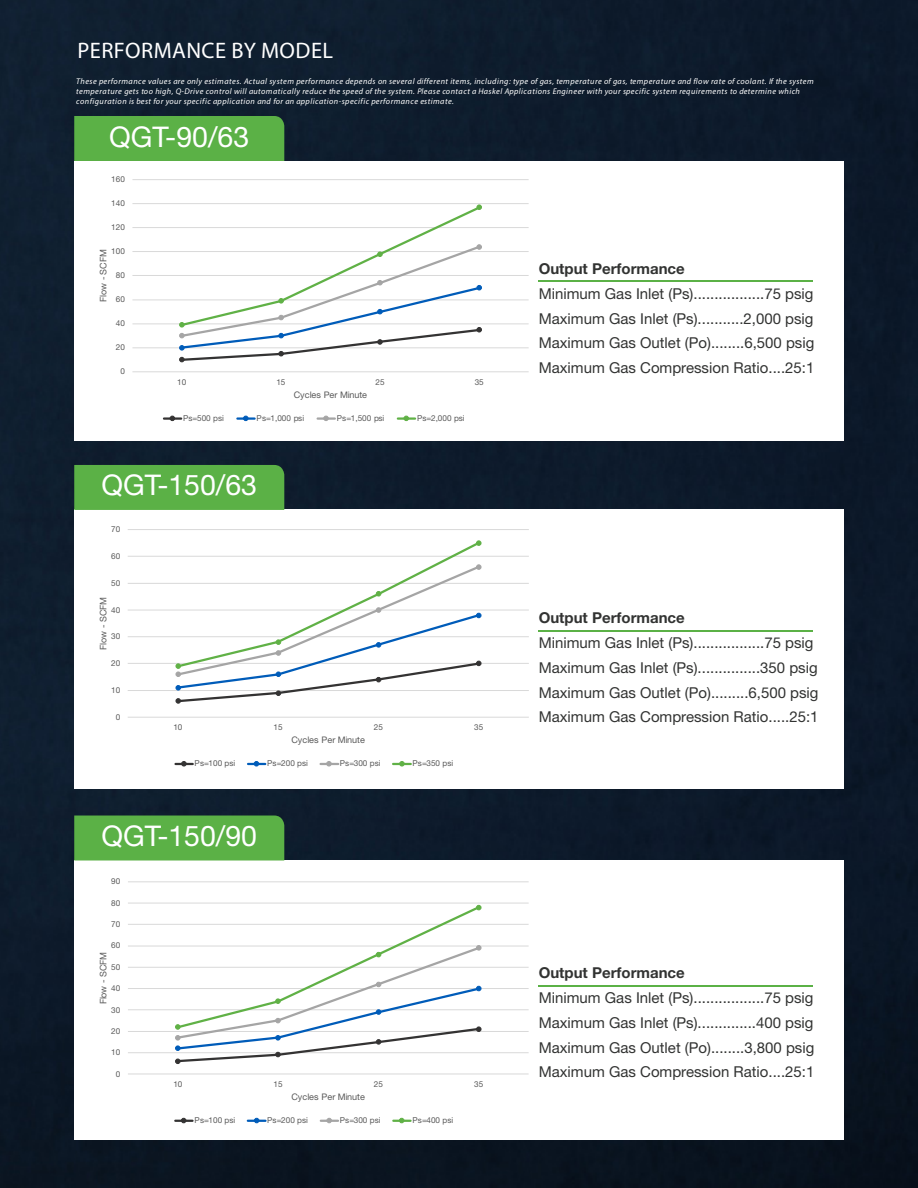
<style>
.page{position:relative;width:918px;height:1188px;background:#fff}
.page>*{position:absolute;margin:0;border:0;box-sizing:border-box;transform-origin:0 0}
.H2_v3{font:28.5px "Helvetica Neue LT Std";color:#fff}
.t1{font:22.5px "Myriad Pro";letter-spacing:.02em;color:#fff}
.t2{font:15px "Helvetica Neue LT Std";color:#323332}
.t3{font:700 15px "Helvetica Neue LT Std";color:#323332}
.t4{font:9px "Helvetica Neue LT Std";letter-spacing:-.02em;color:#595959}
.t5{font:italic 8.25px/9.9px "Myriad Pro";letter-spacing:.055em;color:#fff}
.t6{font:8.1px "Helvetica Neue LT Std";color:#595959}
</style>
<div class="page">
<img style="left:0;top:0;width:918px;height:1188px">
<div style="left:74px;top:161px;width:770px;height:279px;background:#fff"></div>
<div style="left:74px;top:510px;width:770px;height:279px;background:#fff"></div>
<div style="left:74px;top:861px;width:770px;height:279px;background:#fff"></div>
<div style="left:74px;top:116px;width:210px;height:45px;background:#5bb146"></div>
<div style="left:74px;top:465px;width:210px;height:45px;background:#5bb146"></div>
<div style="left:74px;top:816px;width:210px;height:45px;background:#5bb146"></div>
<hr style="left:539px;top:281px;width:274px;height:1px;background:#5bb146">
<hr style="left:539px;top:630px;width:274px;height:1px;background:#5bb146">
<hr style="left:539px;top:985px;width:274px;height:2px;background:#5bb146">
<hr style="left:128px;top:690px;width:401px;height:1px;background:#d9d9d9">
<hr style="left:128px;top:663px;width:401px;height:1px;background:#d9d9d9">
<hr style="left:128px;top:636px;width:401px;height:1px;background:#d9d9d9">
<hr style="left:128px;top:610px;width:401px;height:1px;background:#d9d9d9">
<hr style="left:128px;top:583px;width:401px;height:1px;background:#d9d9d9">
<hr style="left:128px;top:556px;width:401px;height:1px;background:#d9d9d9">
<hr style="left:128px;top:529px;width:401px;height:1px;background:#d9d9d9">
<hr style="left:128px;top:717px;width:401px;height:1px;background:#d9d9d9">
<svg style="left:175px;top:540px;width:307px;height:164px"></svg>
<svg style="left:176px;top:761px;width:17px;height:5px"></svg>
<svg style="left:248px;top:761px;width:17px;height:5px"></svg>
<svg style="left:321px;top:761px;width:17px;height:5px"></svg>
<svg style="left:393px;top:761px;width:18px;height:5px"></svg>
<hr style="left:132px;top:347px;width:397px;height:1px;background:#d9d9d9">
<hr style="left:132px;top:323px;width:397px;height:1px;background:#d9d9d9">
<hr style="left:132px;top:299px;width:397px;height:1px;background:#d9d9d9">
<hr style="left:132px;top:275px;width:397px;height:1px;background:#d9d9d9">
<hr style="left:132px;top:251px;width:397px;height:1px;background:#d9d9d9">
<hr style="left:132px;top:227px;width:397px;height:1px;background:#d9d9d9">
<hr style="left:132px;top:203px;width:397px;height:1px;background:#d9d9d9">
<hr style="left:132px;top:179px;width:397px;height:1px;background:#d9d9d9">
<hr style="left:132px;top:371px;width:397px;height:1px;background:#d9d9d9">
<svg style="left:179px;top:204px;width:303px;height:158px"></svg>
<hr style="left:164px;top:417px;width:17px;height:3px;background:#343333">
<hr style="left:237px;top:417px;width:18px;height:3px;background:#005cb9">
<svg style="left:243px;top:416px;width:6px;height:5px"></svg>
<hr style="left:318px;top:417px;width:17px;height:3px;background:#a5a5a5">
<svg style="left:323px;top:416px;width:6px;height:5px"></svg>
<hr style="left:398px;top:417px;width:17px;height:3px;background:#60b146">
<hr style="left:128px;top:1052px;width:401px;height:1px;background:#d9d9d9">
<hr style="left:128px;top:1031px;width:401px;height:1px;background:#d9d9d9">
<hr style="left:128px;top:1009px;width:401px;height:1px;background:#d9d9d9">
<hr style="left:128px;top:988px;width:401px;height:1px;background:#d9d9d9">
<hr style="left:128px;top:967px;width:401px;height:1px;background:#d9d9d9">
<hr style="left:128px;top:946px;width:401px;height:1px;background:#d9d9d9">
<hr style="left:128px;top:924px;width:401px;height:1px;background:#d9d9d9">
<hr style="left:128px;top:903px;width:401px;height:1px;background:#d9d9d9">
<hr style="left:128px;top:881px;width:401px;height:1px;background:#d9d9d9">
<hr style="left:128px;top:1074px;width:401px;height:1px;background:#d9d9d9">
<svg style="left:175px;top:904px;width:307px;height:160px"></svg>
<svg style="left:175px;top:1118px;width:18px;height:5px"></svg>
<svg style="left:248px;top:1118px;width:18px;height:5px"></svg>
<svg style="left:321px;top:1118px;width:17px;height:5px"></svg>
<svg style="left:393px;top:1118px;width:18px;height:5px"></svg>
<h1 class="t1" style="left:77px;top:36px;width:257px">PERFORMANCE BY MODEL</h1>
<p class="t5" style="left:76px;top:76px;width:739px">These performance values are only estimates. Actual system performance depends on several different items, including: type of gas, temperature of gas, temperature and flow rate of coolant. If the system temperature gets too high, Q-Drive control will automatically reduce the speed of the system. Please contact a Haskel Applications Engineer with your specific system requirements to determine which configuration is best for your specific application and for an application-specific performance estimate.</p>
<p class="H2_v3" style="left:109px;top:120px;width:141px">QGT-90/63</p>
<p class="t6" style="left:111px;top:175px;width:15px">160</p>
<p class="t6" style="left:111px;top:199px;width:15px">140</p>
<p class="t6" style="left:111px;top:223px;width:15px">120</p>
<p class="t6" style="left:111px;top:247px;width:15px">100</p>
<p class="t4" style="left:98px;top:302px;width:54px;rotate:-90deg">Flow - SCFM</p>
<p class="t6" style="left:116px;top:271px;width:11px">80</p>
<p class="t6" style="left:116px;top:295px;width:11px">60</p>
<p class="t6" style="left:116px;top:319px;width:11px">40</p>
<p class="t6" style="left:116px;top:343px;width:11px">20</p>
<p class="t6" style="left:120px;top:367px;width:6px">0</p>
<p class="t6" style="left:177px;top:377px;width:11px">10</p>
<p class="t6" style="left:276px;top:377px;width:11px">15</p>
<p class="t6" style="left:376px;top:377px;width:11px">25</p>
<p class="t6" style="left:475px;top:377px;width:11px">35</p>
<p class="t4" style="left:294px;top:389px;width:75px">Cycles Per Minute</p>
<p class="t6" style="left:183px;top:413px;width:42px">Ps=500 psi</p>
<p class="t6" style="left:257px;top:413px;width:49px">Ps=1,000 psi</p>
<p class="t6" style="left:337px;top:413px;width:49px">Ps=1,500 psi</p>
<p class="t6" style="left:417px;top:413px;width:49px">Ps=2,000 psi</p>
<p class="H2_v3" style="left:101px;top:468px;width:157px">QGT-150/63</p>
<p class="t6" style="left:111px;top:524px;width:11px">70</p>
<p class="t6" style="left:111px;top:551px;width:11px">60</p>
<p class="t6" style="left:111px;top:578px;width:11px">50</p>
<p class="t4" style="left:98px;top:650px;width:54px;rotate:-90deg">Flow - SCFM</p>
<p class="t6" style="left:111px;top:605px;width:11px">40</p>
<p class="t6" style="left:111px;top:632px;width:11px">30</p>
<p class="t6" style="left:111px;top:658px;width:11px">20</p>
<p class="t6" style="left:111px;top:685px;width:11px">10</p>
<p class="t6" style="left:116px;top:712px;width:6px">0</p>
<p class="t6" style="left:173px;top:722px;width:11px">10</p>
<p class="t6" style="left:274px;top:722px;width:11px">15</p>
<p class="t6" style="left:374px;top:722px;width:11px">25</p>
<p class="t6" style="left:474px;top:722px;width:11px">35</p>
<p class="t4" style="left:292px;top:735px;width:75px">Cycles Per Minute</p>
<p class="t6" style="left:195px;top:759px;width:42px">Ps=100 psi</p>
<p class="t6" style="left:267px;top:759px;width:42px">Ps=200 psi</p>
<p class="t6" style="left:340px;top:759px;width:42px">Ps=300 psi</p>
<p class="t6" style="left:413px;top:759px;width:42px">Ps=350 psi</p>
<p class="H2_v3" style="left:101px;top:819px;width:157px">QGT-150/90</p>
<p class="t6" style="left:111px;top:877px;width:11px">90</p>
<p class="t6" style="left:111px;top:898px;width:11px">80</p>
<p class="t6" style="left:111px;top:919px;width:11px">70</p>
<p class="t6" style="left:111px;top:941px;width:11px">60</p>
<p class="t4" style="left:98px;top:1004px;width:54px;rotate:-90deg">Flow - SCFM</p>
<p class="t6" style="left:111px;top:962px;width:11px">50</p>
<p class="t6" style="left:111px;top:983px;width:11px">40</p>
<p class="t6" style="left:111px;top:1005px;width:11px">30</p>
<p class="t6" style="left:111px;top:1026px;width:11px">20</p>
<p class="t6" style="left:111px;top:1048px;width:11px">10</p>
<p class="t6" style="left:116px;top:1069px;width:6px">0</p>
<p class="t6" style="left:173px;top:1079px;width:11px">10</p>
<p class="t6" style="left:274px;top:1079px;width:11px">15</p>
<p class="t6" style="left:374px;top:1079px;width:11px">25</p>
<p class="t6" style="left:474px;top:1079px;width:11px">35</p>
<p class="t4" style="left:292px;top:1091px;width:75px">Cycles Per Minute</p>
<p class="t6" style="left:195px;top:1115px;width:42px">Ps=100 psi</p>
<p class="t6" style="left:267px;top:1115px;width:42px">Ps=200 psi</p>
<p class="t6" style="left:340px;top:1115px;width:42px">Ps=300 psi</p>
<p class="t6" style="left:413px;top:1115px;width:42px">Ps=400 psi</p>
<h2 class="t3" style="left:539px;top:259px;width:148px">Output Performance</h2>
<h2 class="t2" style="left:539px;top:285px;width:276px">Minimum Gas Inlet (Ps).................75 psig</h2>
<h2 class="t2" style="left:539px;top:309px;width:276px">Maximum Gas Inlet (Ps)...........2,000 psig</h2>
<h2 class="t2" style="left:539px;top:334px;width:277px">Maximum Gas Outlet (Po)........6,500 psig</h2>
<h2 class="t2" style="left:539px;top:359px;width:277px">Maximum Gas Compression Ratio....25:1</h2>
<h2 class="t3" style="left:539px;top:609px;width:148px">Output Performance</h2>
<h2 class="t2" style="left:539px;top:634px;width:276px">Minimum Gas Inlet (Ps).................75 psig</h2>
<h2 class="t2" style="left:539px;top:658px;width:280px">Maximum Gas Inlet (Ps)...............350 psig</h2>
<h2 class="t2" style="left:539px;top:683px;width:281px">Maximum Gas Outlet (Po).........6,500 psig</h2>
<h2 class="t2" style="left:539px;top:708px;width:281px">Maximum Gas Compression Ratio.....25:1</h2>
<h2 class="t3" style="left:539px;top:964px;width:148px">Output Performance</h2>
<h2 class="t2" style="left:539px;top:989px;width:276px">Minimum Gas Inlet (Ps).................75 psig</h2>
<h2 class="t2" style="left:539px;top:1014px;width:276px">Maximum Gas Inlet (Ps)..............400 psig</h2>
<h2 class="t2" style="left:539px;top:1038px;width:277px">Maximum Gas Outlet (Po)........3,800 psig</h2>
<h2 class="t2" style="left:539px;top:1063px;width:277px">Maximum Gas Compression Ratio....25:1</h2>
</div>
